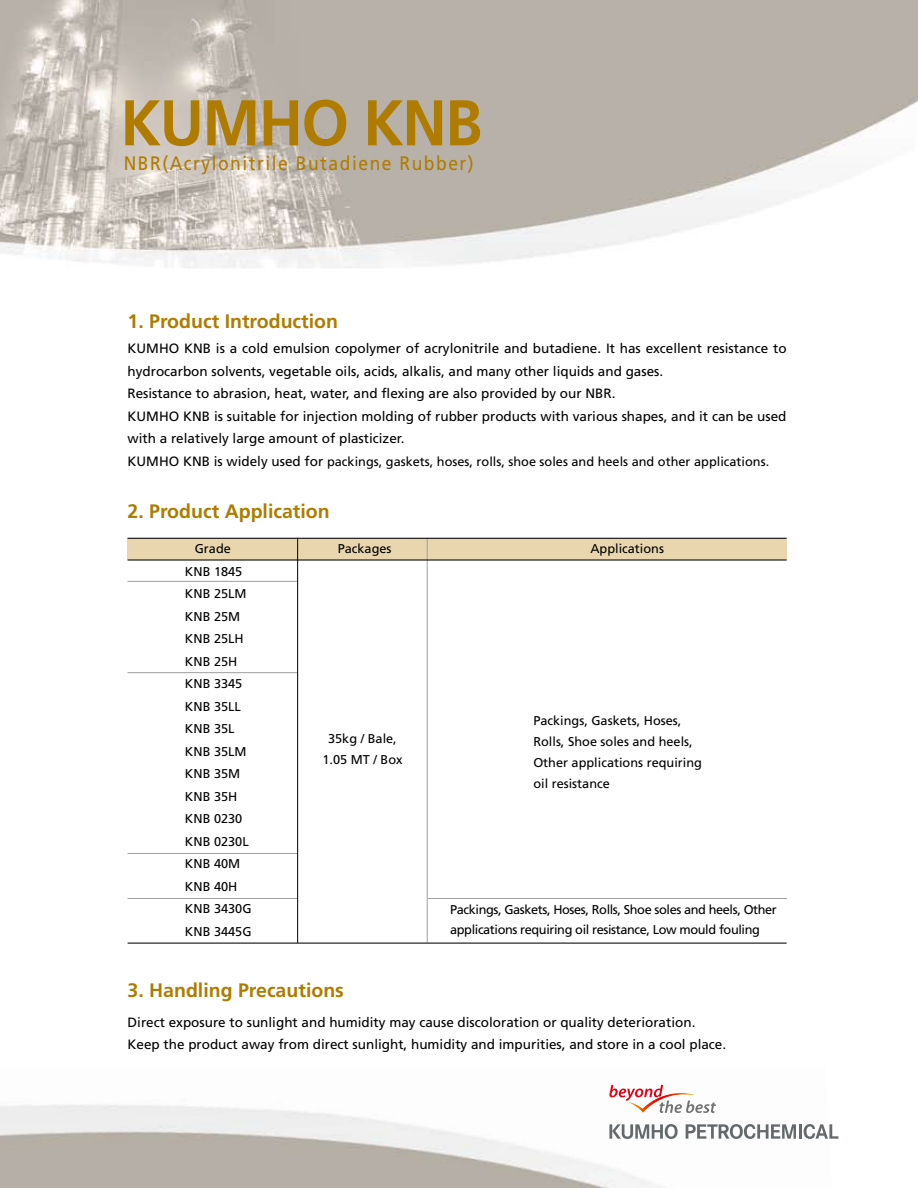
<style>
.page{position:relative;width:918px;height:1188px;background:#fff}
.page>*{position:absolute;margin:0;border:0;box-sizing:border-box;transform-origin:0 0}
.t1{font:700 64.5px "Frutiger";letter-spacing:-.025em;color:#af7c00;scale:.95 1}
.t2{font:700 19.5px "Frutiger";color:#af7c00}
.t3{font:19.5px "Frutiger";letter-spacing:.085em;color:#af7c00;scale:.9 1}
.t4{font:13.5px/22.5px "Frutiger";color:#000}
.t5{font:12.75px/22.5px "Frutiger";color:#000}
.t6{font:12.75px/19.5px "Frutiger";letter-spacing:-.03em;color:#000}
.s1{font-size:13.5px}
</style>
<div class="page">
<img style="left:0;top:0;width:918px;height:268px">
<svg style="left:609px;top:1085px;width:107px;height:28px"></svg>
<svg style="left:686px;top:1124px;width:152px;height:15px"></svg>
<svg style="left:609px;top:1124px;width:69px;height:15px"></svg>
<div style="left:128px;top:539px;width:659px;height:21px;background:#e9d6af"></div>
<hr style="left:427px;top:538px;width:1px;height:404px;background:#9f9fa0">
<hr style="left:128px;top:672px;width:170px;height:1px;background:#9f9fa0">
<hr style="left:128px;top:581px;width:170px;height:1px;background:#9f9fa0">
<hr style="left:128px;top:853px;width:170px;height:1px;background:#9f9fa0">
<hr style="left:128px;top:898px;width:170px;height:1px;background:#9f9fa0">
<hr style="left:427px;top:898px;width:360px;height:1px;background:#9f9fa0">
<hr style="left:128px;top:538px;width:659px;height:1px;background:#000">
<hr style="left:128px;top:559px;width:659px;height:2px;background:#000">
<hr style="left:128px;top:943px;width:659px;height:1px;background:#000">
<hr style="left:297px;top:538px;width:1px;height:405px;background:#000">
<h1 class="t1" style="left:120px;top:85px;width:383px">KUMHO KNB</h1>
<h2 class="t3" style="left:124px;top:151px;width:390px">NBR(Acrylonitrile Butadiene Rubber)</h2>
<h2 class="t2" style="left:128px;top:310px;width:212px">1. Product Introduction</h2>
<p class="t4" style="left:128px;top:337px;width:661px">KUMHO KNB is a cold emulsion copolymer of acrylonitrile and butadiene. It has excellent resistance to hydrocarbon solvents, vegetable oils, acids, alkalis, and many other liquids and gases.<br>Resistance to abrasion, heat, water, and flexing are also provided by our NBR.<br>KUMHO KNB is suitable for injection molding of rubber products with various shapes, and it can be used with a relatively large amount of plasticizer.</p>
<p class="t5" style="left:128px;top:450px;width:643px"><span class="s1">KUMHO KNB is widely used for</span> packings, gaskets, hoses, rolls, shoe soles and heels and other applications.</p>
<h2 class="t2" style="left:128px;top:500px;width:204px">2. Product Application</h2>
<p class="t5" style="left:195px;top:537px;width:38px">Grade</p>
<p class="t5" style="left:338px;top:537px;width:55px">Packages</p>
<p class="t5" style="left:590px;top:537px;width:75px">Applications</p>
<p class="t5" style="left:185px;top:560px;width:68px">KNB 1845<br>KNB 25LM<br>KNB 25M<br>KNB 25LH<br>KNB 25H<br>KNB 3345<br>KNB 35LL<br>KNB 35L<br>KNB 35LM<br>KNB 35M<br>KNB 35H<br>KNB 0230<br>KNB 0230L<br>KNB 40M<br>KNB 40H<br>KNB 3430G<br>KNB 3445G</p>
<p class="t5" style="left:322px;top:728px;width:82px;line-height:21px;text-align:center">35kg / Bale,<br>1.05 MT / Box</p>
<p class="t5" style="left:533px;top:710px;width:170px;line-height:21px">Packings, Gaskets, Hoses,<br>Rolls, Shoe soles and heels,<br>Other applications requiring oil resistance</p>
<p class="t6" style="left:450px;top:900px;width:328px">Packings, Gaskets, Hoses, Rolls, Shoe soles and heels, Other applications requiring oil resistance, Low mould fouling</p>
<h2 class="t2" style="left:128px;top:978px;width:218px">3. Handling Precautions</h2>
<p class="t4" style="left:128px;top:1011px;width:600px">Direct exposure to sunlight and humidity may cause discoloration or quality deterioration.<br>Keep the product away from direct sunlight, humidity and impurities, and store in a cool place.</p>
</div>
